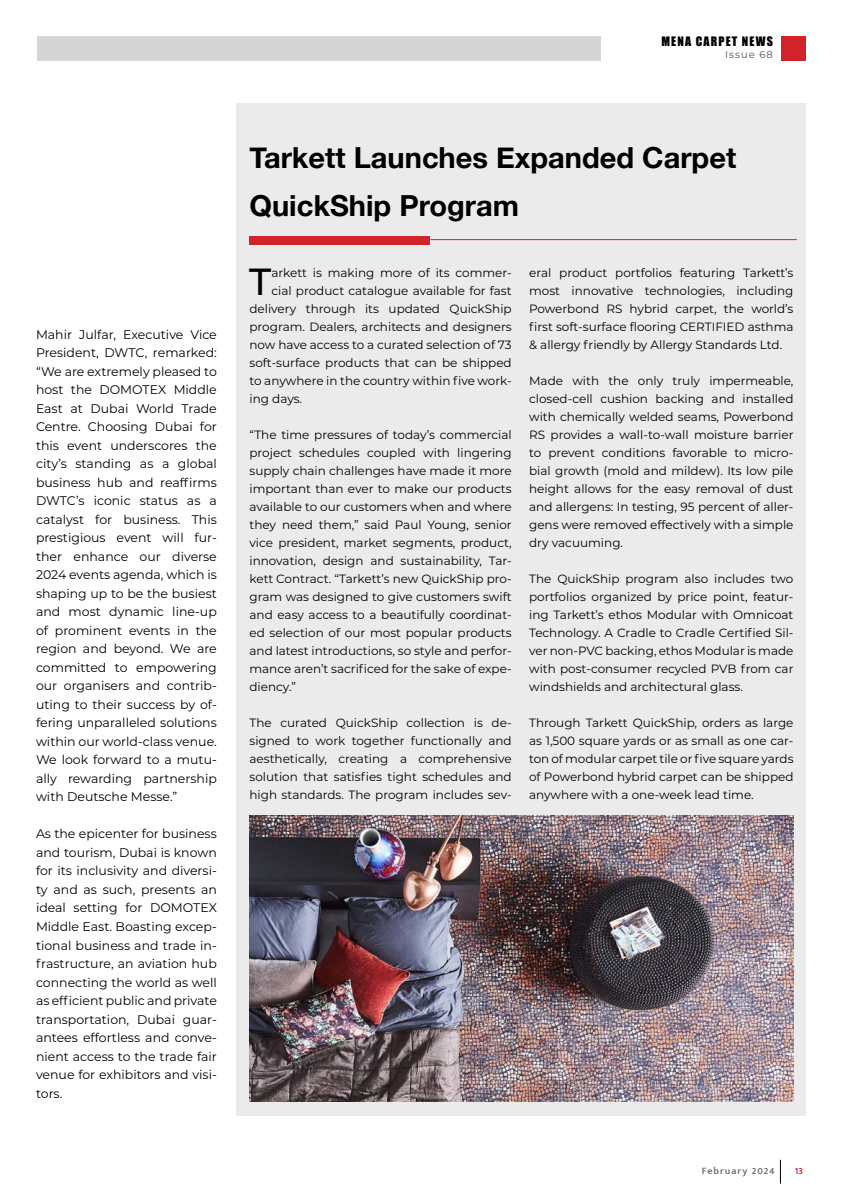
<style>
.page{position:relative;width:842px;height:1191px;background:#fff}
.page>*{position:absolute;margin:0;border:0;box-sizing:border-box;transform-origin:0 0}
.t1{font:500 37.7px "Montserrat";color:#000}
.t2{font:700 29px/48px "Helvetica Neue";color:#000}
.t3{font:12.5px/18.5px "Montserrat";color:#000;text-align:justify}
.t4{font:12px/18px "Montserrat";color:#000;text-align:justify}
.t5{font:12px "Impact";letter-spacing:.1em;color:#000}
.t6{font:600 10px "Mukta Mahee";letter-spacing:.1em;color:#6d6e71}
.t7{font:10px "Montserrat";letter-spacing:.1em;color:#545456}
.t8{font:600 10px "Mukta Mahee";color:#d2232a}
</style>
<div class="page">
<div style="left:37px;top:36px;width:564px;height:24px;background:#d3d5d6"></div>
<svg style="left:780px;top:1159px;width:1px;height:24px"></svg>
<div style="left:781px;top:36px;width:25px;height:24px;background:#d2232a"></div>
<div style="left:237px;top:104px;width:569px;height:1012px;background:#ebebec"></div>
<div style="left:250px;top:237px;width:180px;height:8px;background:#d2232a"></div>
<hr style="left:430px;top:239px;width:367px;height:1px;background:#d2232a">
<img style="left:249px;top:815px;width:544px;height:286px">
<p class="t5" style="left:661px;top:31px;width:113px">MENA CARPET NEWS</p>
<p class="t7" style="left:725px;top:47px;width:49px">Issue 68</p>
<p class="t3" style="left:36px;top:325px;width:182px">Mahir Julfar, Executive Vice President, DWTC, remarked: “We are extremely pleased to host the DOMOTEX Middle East at Dubai World Trade Centre. Choosing Dubai for this event underscores the city’s standing as a global business hub and reaffirms DWTC’s iconic status as a catalyst for business. This prestigious event will fur&shy;ther enhance our diverse 2024 events agenda, which is shaping up to be the busiest and most dynamic line-up of prominent events in the region and beyond. We are committed to empowering our organisers and contrib&shy;uting to their success by of&shy;fering unparalleled solutions within our world-class venue.<br>We look forward to a mutu&shy;ally rewarding partnership with Deutsche Messe.”</p>
<p class="t3" style="left:36px;top:824px;width:182px">As the epicenter for business and tourism, Dubai is known for its inclusivity and diversi&shy;ty and as such, presents an ideal setting for DOMOTEX Middle East. Boasting excep&shy;tional business and trade in&shy;frastructure, an aviation hub connecting the world as well as efficient public and private transportation, Dubai guar&shy;antees effortless and conve&shy;nient access to the trade fair venue for exhibitors and visi&shy;tors.</p>
<h2 class="t2" style="left:250px;top:134px;width:488px">Tarkett Launches Expanded Carpet<br>QuickShip Program</h2>
<h1 class="t1" style="left:249px;top:255px;width:24px">T</h1>
<p class="t4" style="left:271px;top:263px;width:242px">arkett is making more of its commer-</p>
<p class="t4" style="left:271px;top:281px;width:242px">cial product catalogue available for fast</p>
<p class="t4" style="left:249px;top:299px;width:264px">delivery through its updated QuickShip</p>
<p class="t4" style="left:249px;top:317px;width:264px">program. Dealers, architects and designers</p>
<p class="t4" style="left:249px;top:335px;width:264px">now have access to a curated selection of 73</p>
<p class="t4" style="left:249px;top:353px;width:264px">soft-surface products that can be shipped</p>
<p class="t4" style="left:249px;top:371px;width:264px">to anywhere in the country within five work-</p>
<p class="t4" style="left:249px;top:389px;width:54px">ing days.</p>
<p class="t4" style="left:249px;top:425px;width:264px">“The time pressures of today’s commercial project schedules coupled with lingering supply chain challenges have made it more important than ever to make our products available to our customers when and where they need them,” said Paul Young, senior vice president, market segments, product, innovation, design and sustainability, Tar&shy;kett Contract. “Tarkett’s new QuickShip pro&shy;gram was designed to give customers swift and easy access to a beautifully coordinat&shy;ed selection of our most popular products and latest introductions, so style and perfor&shy;mance aren’t sacrificed for the sake of expe&shy;diency.”</p>
<p class="t4" style="left:249px;top:713px;width:264px">The curated QuickShip collection is de&shy;signed to work together functionally and aesthetically, creating a comprehensive solution that satisfies tight schedules and high standards. The program includes sev-</p>
<p class="t4" style="left:529px;top:263px;width:266px">eral product portfolios featuring Tarkett’s most innovative technologies, including Powerbond RS hybrid carpet, the world’s first soft-surface flooring CERTIFIED asthma &amp; allergy friendly by Allergy Standards Ltd.</p>
<p class="t4" style="left:529px;top:371px;width:266px">Made with the only truly impermeable, closed-cell cushion backing and installed with chemically welded seams, Powerbond RS provides a wall-to-wall moisture barrier to prevent conditions favorable to micro&shy;bial growth (mold and mildew). Its low pile height allows for the easy removal of dust and allergens: In testing, 95 percent of aller&shy;gens were removed effectively with a simple dry vacuuming.</p>
<p class="t4" style="left:529px;top:569px;width:266px">The QuickShip program also includes two portfolios organized by price point, featur&shy;ing Tarkett’s ethos Modular with Omnicoat Technology. A Cradle to Cradle Certified Sil&shy;ver non-PVC backing, ethos Modular is made with post-consumer recycled PVB from car windshields and architectural glass.</p>
<p class="t4" style="left:529px;top:713px;width:266px">Through Tarkett QuickShip, orders as large as 1,500 square yards or as small as one car&shy;ton of modular carpet tile or five square yards of Powerbond hybrid carpet can be shipped anywhere with a one-week lead time.</p>
<p class="t6" style="left:702px;top:1164px;width:74px">February 2024</p>
<p class="t8" style="left:795px;top:1164px;width:10px">13</p>
</div>
